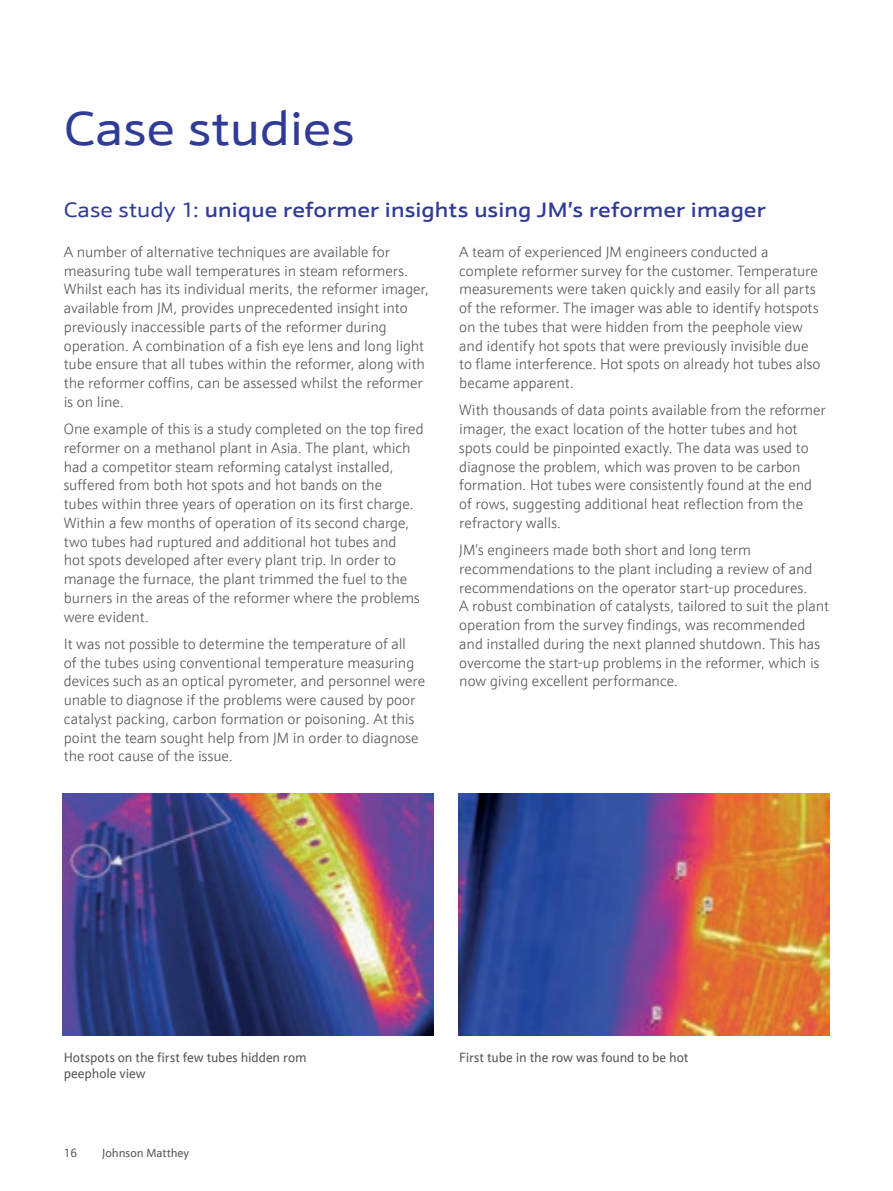
<style>
.page{position:relative;width:893px;height:1191px;background:#fff}
.page>*{position:absolute;margin:0;border:0;box-sizing:border-box;transform-origin:0 0}
.t1{font:48px "JM Sans Extended";letter-spacing:-.02em;color:#303b97}
.BODY_COPY{font:500 21px "JM Sans Extended";letter-spacing:-.01em;color:#303b97}
.t2{font:300 15px/18.8px "JM Sans";letter-spacing:-.005em;color:#585857}
.t3{font:13.5px/16.2px "JM Sans";letter-spacing:-.005em;color:#585857}
.t4{font:12px "JM Sans";color:#585857}
.s1{font-weight:400}
</style>
<div class="page">
<img style="left:63px;top:794px;width:371px;height:241px">
<img style="left:458px;top:794px;width:371px;height:241px">
<p class="t1" style="left:64px;top:100px;width:293px">Case studies</p>
<p class="BODY_COPY" style="left:64px;top:197px;width:703px"><span class="s1">Case study 1:</span> unique reformer insights using JM’s reformer imager</p>
<p class="t2" style="left:64px;top:242px;width:367px">A number of alternative techniques are available for measuring tube wall temperatures in steam reformers.<br>Whilst each has its individual merits, the reformer imager, available from JM, provides unprecedented insight into previously inaccessible parts of the reformer during operation. A combination of a fish eye lens and long light tube ensure that all tubes within the reformer, along with the reformer coffins, can be assessed whilst the reformer is on line.</p>
<p class="t2" style="left:64px;top:419px;width:362px">One example of this is a study completed on the top fired reformer on a methanol plant in Asia. The plant, which had a competitor steam reforming catalyst installed, suffered from both hot spots and hot bands on the<br>tubes within three years of operation on its first charge.<br>Within a few months of operation of its second charge, two tubes had ruptured and additional hot tubes and<br>hot spots developed after every plant trip. In order to manage the furnace, the plant trimmed the fuel to the burners in the areas of the reformer where the problems were evident.</p>
<p class="t2" style="left:64px;top:634px;width:363px">It was not possible to determine the temperature of all<br>of the tubes using conventional temperature measuring devices such as an optical pyrometer, and personnel were unable to diagnose if the problems were caused by poor catalyst packing, carbon formation or poisoning. At this point the team sought help from JM in order to diagnose the root cause of the issue.</p>
<p class="t2" style="left:459px;top:242px;width:363px">A team of experienced JM engineers conducted a complete reformer survey for the customer. Temperature measurements were taken quickly and easily for all parts of the reformer. The imager was able to identify hotspots on the tubes that were hidden from the peephole view and identify hot spots that were previously invisible due to flame interference. Hot spots on already hot tubes also became apparent.</p>
<p class="t2" style="left:459px;top:401px;width:368px">With thousands of data points available from the reformer imager, the exact location of the hotter tubes and hot spots could be pinpointed exactly. The data was used to diagnose the problem, which was proven to be carbon formation. Hot tubes were consistently found at the end of rows, suggesting additional heat reflection from the refractory walls.</p>
<p class="t2" style="left:459px;top:540px;width:371px">JM’s engineers made both short and long term recommendations to the plant including a review of and recommendations on the operator start-up procedures.<br>A robust combination of catalysts, tailored to suit the plant operation from the survey findings, was recommended and installed during the next planned shutdown. This has overcome the start-up problems in the reformer, which is now giving excellent performance.</p>
<p class="t3" style="left:64px;top:1048px;width:244px">Hotspots on the first few tubes hidden rom peephole view</p>
<p class="t3" style="left:459px;top:1048px;width:231px">First tube in the row was found to be hot</p>
<p class="t4" style="left:64px;top:1145px;width:15px">16</p>
<p class="t4" style="left:102px;top:1145px;width:89px">Johnson Matthey</p>
</div>
